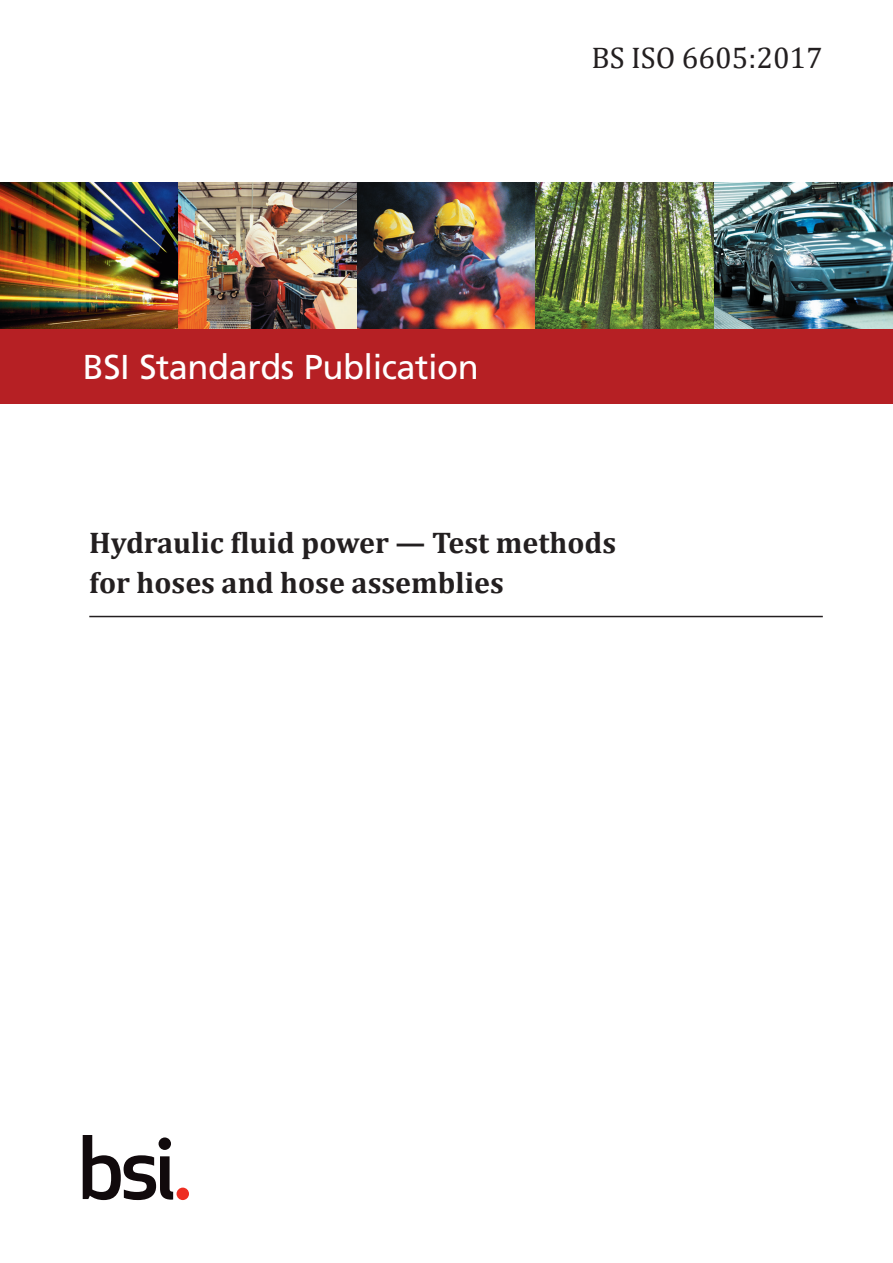
<style>
.page{position:relative;width:893px;height:1263px;background:#fff}
.page>*{position:absolute;margin:0;border:0;box-sizing:border-box;transform-origin:0 0}
.t1{font:34.5px "Frutiger LT Std";letter-spacing:-.015em;color:#fff}
.BS_Cover_Title_A{font:700 30px/40.5px "Cambria";color:#231f20}
.t2{font:30px "Cambria";color:#231f20}
</style>
<div class="page">
<hr style="left:89px;top:616px;width:734px;height:1px;background:#231f20">
<img style="left:0;top:183px;width:179px;height:146px">
<img style="left:179px;top:183px;width:178px;height:146px">
<img style="left:357px;top:183px;width:179px;height:146px">
<img style="left:536px;top:183px;width:178px;height:146px">
<img style="left:714px;top:183px;width:179px;height:146px">
<div style="left:0;top:329px;width:893px;height:75px;background:#b62024"></div>
<svg style="left:83px;top:1135px;width:90px;height:65px"></svg>
<div style="left:177px;top:1187px;width:12px;height:13px;background:#ee2e22;border-radius:50%"></div>
<p class="t1" style="left:83px;top:347px;width:397px">BSI Standards Publication</p>
<p class="t2" style="left:591px;top:40px;width:233px">BS ISO 6605:2017</p>
<p class="BS_Cover_Title_A" style="left:89px;top:521px;width:528px">Hydraulic fluid power — Test methods for hoses and hose assemblies</p>
</div>
